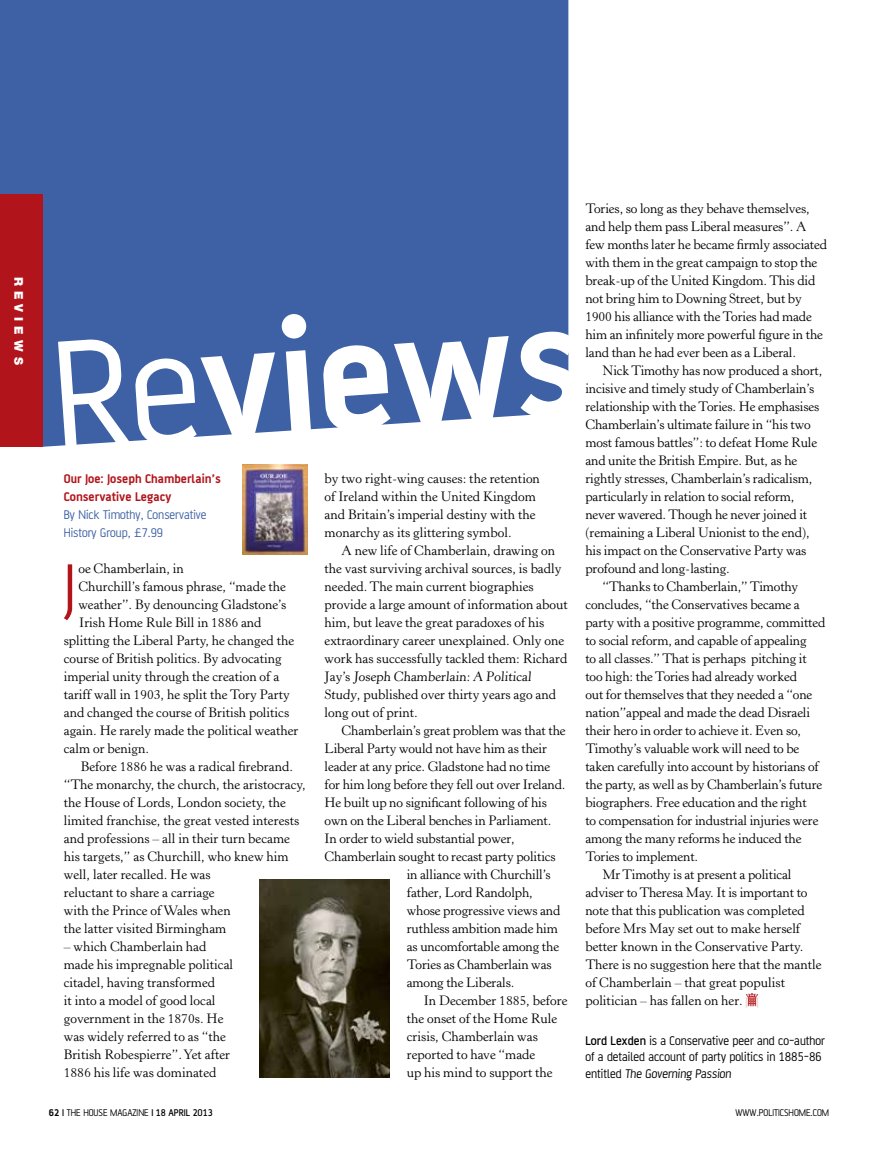
<style>
.page{position:relative;width:893px;height:1149px;background:#fff}
.page>*{position:absolute;margin:0;border:0;box-sizing:border-box;transform-origin:0 0}
.t1{font:700 169.95px "AF Battersea";color:#fff}
.t2{font:69.3px "AF Battersea";color:#b1151b}
.t3{font:13.5px/18px "Horley Old Style MT Std";letter-spacing:-.01em;color:#000}
.t4{font:13.5px/16.2px "AF Battersea";color:#000}
.t5{font:700 13.5px/18px "AF Battersea";color:#b1151b}
.t6{font:13.5px/18px "AF Battersea";color:#3d61a4}
.t7{font:900 12px "Helvetica Neue";letter-spacing:.43em;color:#fff}
.t8{font:10.5px "AF Battersea";color:#000}
.s1{font-weight:500}
.s2{font-weight:400}
.s3{font-weight:700}
</style>
<div class="page">
<div style="left:0;top:0;width:568px;height:446px;background:#3d61a4"></div>
<div style="left:0;top:195px;width:43px;height:251px;background:#b1151b"></div>
<svg style="left:746px;top:993px;width:12px;height:14px"></svg>
<img style="left:242px;top:465px;width:66px;height:90px">
<img style="left:259px;top:879px;width:131px;height:198px">
<p class="t7" style="left:26px;top:276px;width:90px;rotate:90deg">Reviews</p>
<p class="t3" style="left:585px;top:199px;width:243px">Tories, so long as they behave themselves, and help them pass Liberal measures”. A few months later he became firmly associated with them in the great campaign to stop the break-up of the United Kingdom. This did not bring him to Downing Street, but by 1900 his alliance with the Tories had made him an infinitely more powerful figure in the land than he had ever been as a Liberal.</p>
<p class="t3" style="left:602px;top:361px;width:221px">Nick Timothy has now produced a short,</p>
<p class="t3" style="left:585px;top:379px;width:230px">incisive and timely study of Chamberlain’s</p>
<p class="t3" style="left:585px;top:397px;width:235px">relationship with the Tories. He emphasises</p>
<p class="t3" style="left:585px;top:415px;width:227px">Chamberlain’s ultimate failure in “his two</p>
<p class="t3" style="left:585px;top:433px;width:233px">most famous battles”: to defeat Home Rule</p>
<p class="t3" style="left:585px;top:451px;width:213px">and unite the British Empire. But, as he</p>
<p class="t3" style="left:585px;top:469px;width:228px">rightly stresses, Chamberlain’s radicalism,</p>
<p class="t3" style="left:585px;top:487px;width:211px">particularly in relation to social reform,</p>
<p class="t3" style="left:585px;top:505px;width:223px">never wavered. Though he never joined it</p>
<p class="t3" style="left:585px;top:523px;width:226px">(remaining a Liberal Unionist to the end),</p>
<p class="t3" style="left:585px;top:541px;width:223px">his impact on the Conservative Party was</p>
<p class="t3" style="left:585px;top:559px;width:146px">profound and long-lasting.</p>
<p class="t3" style="left:602px;top:577px;width:197px">“Thanks to Chamberlain,” Timothy</p>
<p class="t3" style="left:585px;top:595px;width:216px">concludes, “the Conservatives became a</p>
<p class="t3" style="left:585px;top:613px;width:242px">party with a positive programme, committed</p>
<p class="t3" style="left:585px;top:631px;width:223px">to social reform, and capable of appealing</p>
<p class="t3" style="left:585px;top:649px;width:223px">to all classes.” That is perhaps pitching it</p>
<p class="t3" style="left:585px;top:667px;width:213px">too high: the Tories had already worked</p>
<p class="t3" style="left:585px;top:685px;width:229px">out for themselves that they needed a “one</p>
<p class="t3" style="left:585px;top:703px;width:226px">nation”appeal and made the dead Disraeli</p>
<p class="t3" style="left:585px;top:721px;width:217px">their hero in order to achieve it. Even so,</p>
<p class="t3" style="left:585px;top:739px;width:215px">Timothy’s valuable work will need to be</p>
<p class="t3" style="left:585px;top:757px;width:235px">taken carefully into account by historians of</p>
<p class="t3" style="left:585px;top:775px;width:238px">the party, as well as by Chamberlain’s future</p>
<p class="t3" style="left:585px;top:793px;width:223px">biographers. Free education and the right</p>
<p class="t3" style="left:585px;top:811px;width:235px">to compensation for industrial injuries were</p>
<p class="t3" style="left:585px;top:829px;width:218px">among the many reforms he induced the</p>
<p class="t3" style="left:585px;top:847px;width:114px">Tories to implement.</p>
<p class="t3" style="left:602px;top:865px;width:191px">Mr Timothy is at present a political</p>
<p class="t3" style="left:585px;top:883px;width:224px">adviser to Theresa May. It is important to</p>
<p class="t3" style="left:585px;top:901px;width:221px">note that this publication was completed</p>
<p class="t3" style="left:585px;top:919px;width:216px">before Mrs May set out to make herself</p>
<p class="t3" style="left:585px;top:937px;width:220px">better known in the Conservative Party.</p>
<p class="t3" style="left:585px;top:955px;width:238px">There is no suggestion here that the mantle</p>
<p class="t3" style="left:585px;top:973px;width:201px">of Chamberlain – that great populist</p>
<p class="t3" style="left:585px;top:991px;width:159px">politician – has fallen on her.</p>
<p class="t4" style="left:585px;top:1032px;width:241px"><span class="s1">Lord Lexden</span> is a Conservative peer and co-author of a detailed account of party politics in 1885-86 entitled The Governing Passion</p>
<h1 class="t1" style="left:47px;top:307px;width:534px;rotate:-4deg"><span class="s2">Re</span>views</h1>
<p class="t3" style="left:325px;top:469px;width:217px">by two right-wing causes: the retention of Ireland within the United Kingdom and Britain’s imperial destiny with the monarchy as its glittering symbol.</p>
<p class="t3" style="left:325px;top:541px;width:245px;text-indent:17px">A new life of Chamberlain, drawing on the vast surviving archival sources, is badly needed. The main current biographies provide a large amount of information about him, but leave the great paradoxes of his extraordinary career unexplained. Only one work has successfully tackled them: Richard Jay’s Joseph Chamberlain: A Political Study, published over thirty years ago and long out of print.</p>
<p class="t3" style="left:342px;top:721px;width:226px">Chamberlain’s great problem was that the</p>
<p class="t3" style="left:325px;top:739px;width:224px">Liberal Party would not have him as their</p>
<p class="t3" style="left:325px;top:757px;width:227px">leader at any price. Gladstone had no time</p>
<p class="t3" style="left:325px;top:775px;width:243px">for him long before they fell out over Ireland.</p>
<p class="t3" style="left:325px;top:793px;width:224px">He built up no significant following of his</p>
<p class="t3" style="left:325px;top:811px;width:228px">own on the Liberal benches in Parliament.</p>
<p class="t3" style="left:325px;top:829px;width:192px">In order to wield substantial power,</p>
<p class="t3" style="left:325px;top:847px;width:233px">Chamberlain sought to recast party politics</p>
<p class="t3" style="left:407px;top:865px;width:145px">in alliance with Churchill’s</p>
<p class="t3" style="left:407px;top:883px;width:128px">father, Lord Randolph,</p>
<p class="t3" style="left:407px;top:901px;width:155px">whose progressive views and</p>
<p class="t3" style="left:407px;top:919px;width:153px">ruthless ambition made him</p>
<p class="t3" style="left:407px;top:937px;width:154px">as uncomfortable among the</p>
<p class="t3" style="left:407px;top:955px;width:146px">Tories as Chamberlain was</p>
<p class="t3" style="left:407px;top:973px;width:109px">among the Liberals.</p>
<p class="t3" style="left:424px;top:991px;width:145px">In December 1885, before</p>
<p class="t3" style="left:407px;top:1009px;width:152px">the onset of the Home Rule</p>
<p class="t3" style="left:407px;top:1027px;width:133px">crisis, Chamberlain was</p>
<p class="t3" style="left:407px;top:1045px;width:130px">reported to have “made</p>
<p class="t3" style="left:407px;top:1063px;width:147px">up his mind to support the</p>
<p class="t5" style="left:64px;top:469px;width:159px">Our Joe: Joseph Chamberlain’s<br>Conservative Legacy</p>
<p class="t6" style="left:64px;top:505px;width:144px">By Nick Timothy, Conservative<br>History Group, £7.99</p>
<h2 class="t2" style="left:64px;top:550px;width:13px">J</h2>
<p class="t3" style="left:78px;top:559px;width:107px">oe Chamberlain, in</p>
<p class="t3" style="left:78px;top:577px;width:209px">Churchill’s famous phrase, “made the</p>
<p class="t3" style="left:78px;top:595px;width:209px">weather”. By denouncing Gladstone’s</p>
<p class="t3" style="left:79px;top:613px;width:184px">Irish Home Rule Bill in 1886 and</p>
<p class="t3" style="left:64px;top:631px;width:232px">splitting the Liberal Party, he changed the</p>
<p class="t3" style="left:64px;top:649px;width:219px">course of British politics. By advocating</p>
<p class="t3" style="left:64px;top:667px;width:217px">imperial unity through the creation of a</p>
<p class="t3" style="left:64px;top:685px;width:228px">tariff wall in 1903, he split the Tory Party</p>
<p class="t3" style="left:64px;top:703px;width:227px">and changed the course of British politics</p>
<p class="t3" style="left:64px;top:721px;width:236px">again. He rarely made the political weather</p>
<p class="t3" style="left:64px;top:739px;width:87px">calm or benign.</p>
<p class="t3" style="left:81px;top:757px;width:214px">Before 1886 he was a radical firebrand.</p>
<p class="t3" style="left:64px;top:775px;width:244px">“The monarchy, the church, the aristocracy,</p>
<p class="t3" style="left:64px;top:793px;width:224px">the House of Lords, London society, the</p>
<p class="t3" style="left:64px;top:811px;width:237px">limited franchise, the great vested interests</p>
<p class="t3" style="left:64px;top:829px;width:228px">and professions – all in their turn became</p>
<p class="t3" style="left:64px;top:847px;width:226px">his targets,” as Churchill, who knew him</p>
<p class="t3" style="left:64px;top:865px;width:148px">well, later recalled. He was</p>
<p class="t3" style="left:64px;top:883px;width:152px">reluctant to share a carriage</p>
<p class="t3" style="left:64px;top:901px;width:168px">with the Prince of Wales when</p>
<p class="t3" style="left:64px;top:919px;width:164px">the latter visited Birmingham</p>
<p class="t3" style="left:64px;top:937px;width:171px">– which Chamberlain had made his impregnable political citadel, having transformed<br>it into a model of good local government in the 1870s. He was widely referred to as “the<br>British Robespierre”. Yet after<br>1886 his life was dominated</p>
<p class="t8" style="left:49px;top:1106px;width:165px"><span class="s3">62</span> <span class="s1">|</span> THE HOUSE MAGAZINE <span class="s1">| 18 April 2013</span></p>
<p class="t8" style="left:735px;top:1106px;width:95px">www.politicshome.com</p>
</div>
